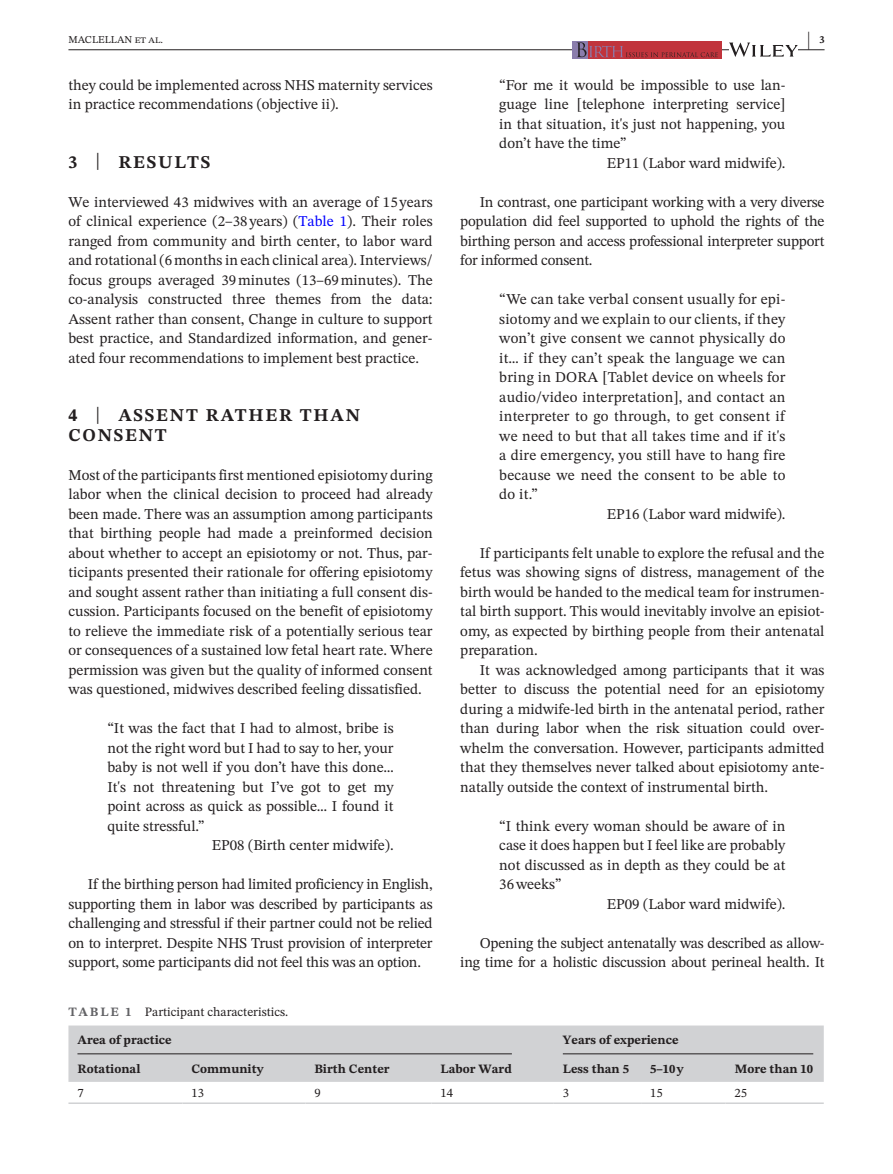
<style>
.page{position:relative;width:893px;height:1174px;background:#fff}
.page>*{position:absolute;margin:0;border:0;box-sizing:border-box;transform-origin:0 0}
.t1{font:700 21px "STIX Two Text";color:#231f20;scale:.42 1}
.t2{font:700 18px/19.5px "STIX Two Text";letter-spacing:.1em;color:#231f20}
.t3{font:15px/19.5px "STIX Two Text";color:#231f20;text-align:justify}
.t4{font:700 12.75px "STIX Two Text";color:#231f20}
.t5{font:12.75px "STIX Two Text";color:#231f20}
.t6{font:10.5px "STIX Two Text";color:#231f20}
.t7{font:700 10.5px "STIX Two Text";color:#231f20}
.s1{font-weight:400;font-size:23.7px}
.s2{color:#00f}
.s3{font-weight:700;color:#636366}
</style>
<div class="page">
<hr style="left:68px;top:49px;width:756px;height:1px;background:#231f20">
<svg style="left:588px;top:41px;width:133px;height:18px"></svg>
<div style="left:573px;top:41px;width:15px;height:18px;background:#8a7dac"></div>
<svg style="left:576px;top:42px;width:142px;height:15px;background:#b03a46"></svg>
<svg style="left:729px;top:43px;width:69px;height:14px"></svg>
<div style="left:68px;top:1025px;width:756px;height:56px;background:#d1d2d4"></div>
<hr style="left:68px;top:1102px;width:114px;height:2px;background:#d1d2d4">
<hr style="left:182px;top:1102px;width:123px;height:2px;background:#d1d2d4">
<hr style="left:305px;top:1102px;width:127px;height:2px;background:#d1d2d4">
<hr style="left:432px;top:1102px;width:122px;height:2px;background:#d1d2d4">
<hr style="left:554px;top:1102px;width:87px;height:2px;background:#d1d2d4">
<hr style="left:641px;top:1102px;width:85px;height:2px;background:#d1d2d4">
<hr style="left:726px;top:1102px;width:98px;height:2px;background:#d1d2d4">
<hr style="left:77px;top:1053px;width:435px;height:1px;background:#231f20">
<hr style="left:563px;top:1053px;width:250px;height:1px;background:#231f20">
<h1 class="t1" style="left:807px;top:24px;width:8px">|</h1>
<p class="t6" style="left:68px;top:32px;width:96px">MACLELLAN et al.</p>
<p class="t7" style="left:819px;top:32px;width:7px">3</p>
<p class="t3" style="left:68px;top:75px;width:366px">they could be implemented across NHS maternity services in practice recommendations (objective ii).</p>
<p class="t3" style="left:499px;top:75px;width:288px">“For me it would be impossible to use lan-</p>
<p class="t3" style="left:499px;top:94px;width:288px">guage line [telephone interpreting service]</p>
<p class="t3" style="left:499px;top:114px;width:288px">in that situation, it's just not happening, you</p>
<p class="t3" style="left:499px;top:133px;width:129px">don’t have the time”</p>
<p class="t3" style="left:607px;top:153px;width:180px">EP11 (Labor ward midwife).</p>
<p class="t3" style="left:460px;top:192px;width:366px;text-indent:20px">In contrast, one participant working with a very diverse population did feel supported to uphold the rights of the birthing person and access professional interpreter support for informed consent.</p>
<p class="t3" style="left:499px;top:289px;width:288px">“We can take verbal consent usually for epi-</p>
<p class="t3" style="left:499px;top:309px;width:288px">siotomy and we explain to our clients, if they</p>
<p class="t3" style="left:499px;top:328px;width:288px">won’t give consent we cannot physically do</p>
<p class="t3" style="left:499px;top:348px;width:288px">it… if they can’t speak the language we can</p>
<p class="t3" style="left:499px;top:367px;width:288px">bring in DORA [Tablet device on wheels for</p>
<p class="t3" style="left:499px;top:387px;width:288px">audio/video interpretation], and contact an</p>
<p class="t3" style="left:499px;top:406px;width:287px">interpreter to go through, to get consent if</p>
<p class="t3" style="left:499px;top:426px;width:288px">we need to but that all takes time and if it's</p>
<p class="t3" style="left:499px;top:445px;width:288px">a dire emergency, you still have to hang fire</p>
<p class="t3" style="left:499px;top:465px;width:288px">because we need the consent to be able to</p>
<p class="t3" style="left:499px;top:484px;width:40px">do it.”</p>
<p class="t3" style="left:607px;top:504px;width:180px">EP16 (Labor ward midwife).</p>
<p class="t3" style="left:460px;top:543px;width:366px;text-indent:20px">If participants felt unable to explore the refusal and the fetus was showing signs of distress, management of the birth would be handed to the medical team for instrumen&shy;tal birth support. This would inevitably involve an episiot&shy;omy, as expected by birthing people from their antenatal preparation.</p>
<p class="t3" style="left:460px;top:660px;width:366px;text-indent:20px">It was acknowledged among participants that it was better to discuss the potential need for an episiotomy during a midwife-led birth in the antenatal period, rather than during labor when the risk situation could over&shy;whelm the conversation. However, participants admitted that they themselves never talked about episiotomy ante&shy;natally outside the context of instrumental birth.</p>
<p class="t3" style="left:499px;top:816px;width:288px">“I think every woman should be aware of in</p>
<p class="t3" style="left:499px;top:835px;width:288px">case it does happen but I feel like are probably</p>
<p class="t3" style="left:499px;top:855px;width:288px">not discussed as in depth as they could be at</p>
<p class="t3" style="left:499px;top:874px;width:64px">36weeks”</p>
<p class="t3" style="left:607px;top:894px;width:180px">EP09 (Labor ward midwife).</p>
<p class="t3" style="left:460px;top:933px;width:366px;text-align:right">Opening the subject antenatally was described as allow&shy;ing time for a holistic discussion about perineal health. It</p>
<p class="t2" style="left:68px;top:152px;width:143px">3 <span class="s1">|</span> RESULTS</p>
<p class="t3" style="left:68px;top:192px;width:366px">We interviewed 43 midwives with an average of 15 years of clinical experience (2–38 years) (<span class="s2">Table 1</span>). Their roles ranged from community and birth center, to labor ward and rotational (6months in each clinical area). Interviews/ focus groups averaged 39minutes (13–69minutes). The co-analysis constructed three themes from the data:<br>Assent rather than consent, Change in culture to support best practice, and Standardized information, and gener&shy;ated four recommendations to implement best practice.</p>
<p class="t2" style="left:68px;top:406px;width:293px">4 <span class="s1">|</span> ASSENT RATHER THAN<br>CONSENT</p>
<p class="t3" style="left:68px;top:465px;width:366px">Most of the participants first mentioned episiotomy during labor when the clinical decision to proceed had already been made. There was an assumption among participants that birthing people had made a preinformed decision about whether to accept an episiotomy or not. Thus, par&shy;ticipants presented their rationale for offering episiotomy and sought assent rather than initiating a full consent dis&shy;cussion. Participants focused on the benefit of episiotomy to relieve the immediate risk of a potentially serious tear or consequences of a sustained low fetal heart rate. Where permission was given but the quality of informed consent was questioned, midwives described feeling dissatisfied.</p>
<p class="t3" style="left:107px;top:718px;width:288px">“It was the fact that I had to almost, bribe is</p>
<p class="t3" style="left:107px;top:738px;width:288px">not the right word but I had to say to her, your</p>
<p class="t3" style="left:107px;top:757px;width:288px">baby is not well if you don’t have this done…</p>
<p class="t3" style="left:107px;top:777px;width:288px">It's not threatening but I’ve got to get my</p>
<p class="t3" style="left:107px;top:796px;width:288px">point across as quick as possible… I found it</p>
<p class="t3" style="left:107px;top:816px;width:99px">quite stressful.”</p>
<p class="t3" style="left:212px;top:835px;width:183px">EP08 (Birth center midwife).</p>
<p class="t3" style="left:68px;top:874px;width:366px;text-indent:20px">If the birthing person had limited proficiency in English, supporting them in labor was described by participants as challenging and stressful if their partner could not be relied on to interpret. Despite NHS Trust provision of interpreter support, some participants did not feel this was an option.</p>
<p class="t5" style="left:68px;top:1002px;width:221px"><span class="s3">TABLE 1</span> Participant characteristics.</p>
<p class="t4" style="left:77px;top:1031px;width:96px">Area of practice</p>
<p class="t4" style="left:563px;top:1031px;width:117px">Years of experience</p>
<p class="t4" style="left:77px;top:1059px;width:65px">Rotational</p>
<p class="t4" style="left:191px;top:1059px;width:73px">Community</p>
<p class="t4" style="left:314px;top:1059px;width:77px">Birth Center</p>
<p class="t4" style="left:441px;top:1059px;width:73px">Labor Ward</p>
<p class="t4" style="left:563px;top:1059px;width:68px">Less than 5</p>
<p class="t4" style="left:650px;top:1059px;width:35px">5–10y</p>
<p class="t4" style="left:735px;top:1059px;width:80px">More than 10</p>
<p class="t5" style="left:77px;top:1083px;width:8px">7</p>
<p class="t5" style="left:191px;top:1083px;width:14px">13</p>
<p class="t5" style="left:314px;top:1083px;width:8px">9</p>
<p class="t5" style="left:441px;top:1083px;width:14px">14</p>
<p class="t5" style="left:563px;top:1083px;width:8px">3</p>
<p class="t5" style="left:650px;top:1083px;width:14px">15</p>
<p class="t5" style="left:735px;top:1083px;width:14px">25</p>
</div>
